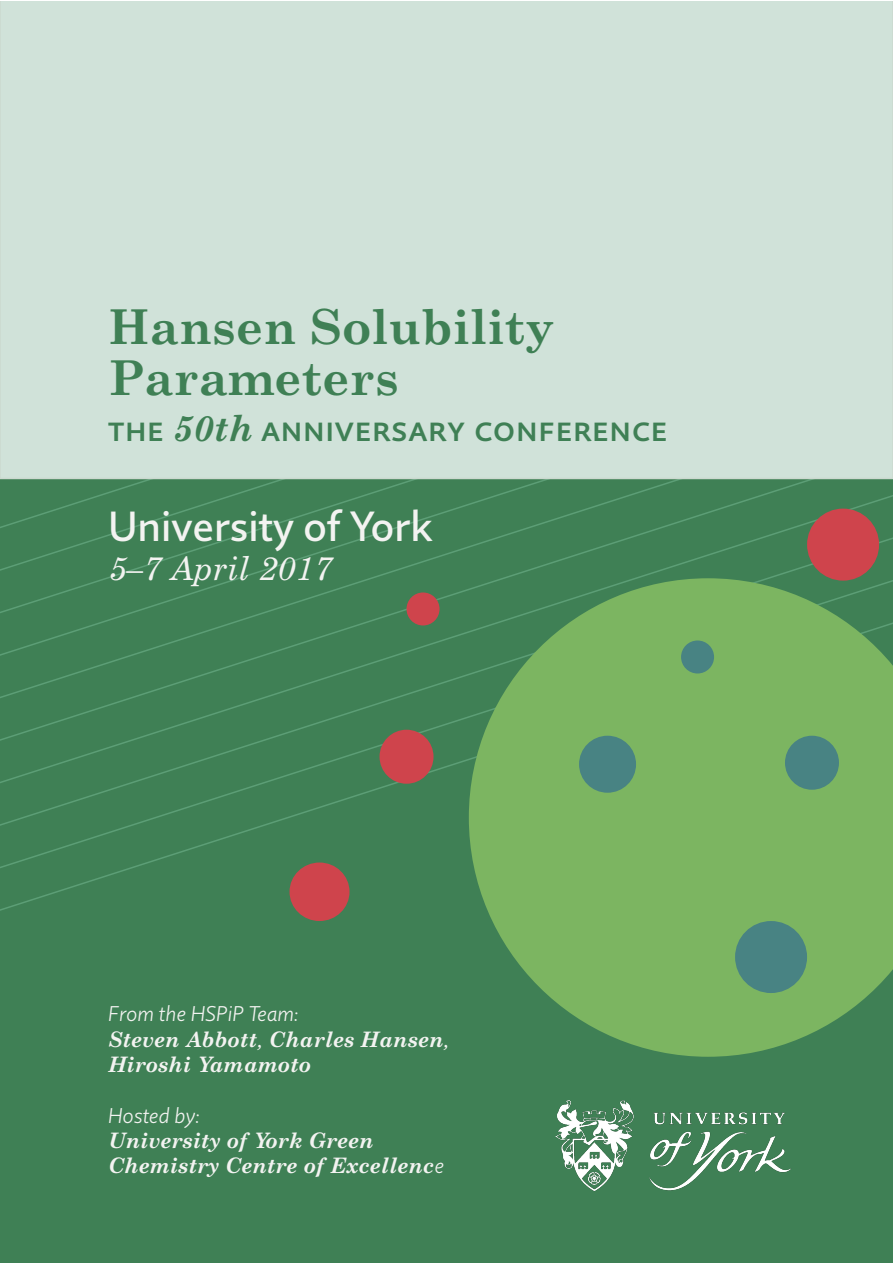
<style>
.page{position:relative;width:893px;height:1263px;background:#fff}
.page>*{position:absolute;margin:0;border:0;box-sizing:border-box;transform-origin:0 0}
.t1{font:700 48px/51px "Century Schoolbook Std";color:#3f8055}
.t2{font:500 42px "Quire Sans Pro";color:#f3f3f1}
.t3{font:500 36px "Quire Sans Pro";letter-spacing:.02em;color:#3f8055}
.t4{font:italic 33px "Century Schoolbook Std";color:#f3f3f1}
.t5{font:italic 700 21.3px/25.2px "Century Schoolbook Std";color:#f3f3f1}
.t6{font:italic 300 21.3px "Quire Sans Pro";color:#f3f3f1}
.s1{font-family:"Century Schoolbook Std";font-weight:700;font-style:italic}
.s2{font-weight:400}
.s3{font-family:"Quire Sans Pro";font-weight:300}
</style>
<div class="page">
<div style="left:0;top:478px;width:892px;height:785px;background:#3f8055"></div>
<svg style="left:0;top:544px;width:879px;height:43px"></svg>
<svg style="left:0;top:479px;width:892px;height:65px"></svg>
<div style="left:0;top:1px;width:892px;height:478px;background:#d0e2d9"></div>
<div style="left:406px;top:592px;width:34px;height:33px;background:#cf444c;border-radius:50%"></div>
<div style="left:380px;top:730px;width:54px;height:54px;background:#cf444c;border-radius:50%"></div>
<div style="left:290px;top:862px;width:60px;height:59px;background:#cf444c;border-radius:50%"></div>
<div style="left:807px;top:509px;width:72px;height:72px;background:#cf444c;border-radius:50%"></div>
<svg style="left:469px;top:578px;width:423px;height:479px;fill:#7cb561"></svg>
<div style="left:579px;top:736px;width:57px;height:57px;background:#488383;border-radius:50%"></div>
<div style="left:735px;top:921px;width:72px;height:72px;background:#488383;border-radius:50%"></div>
<div style="left:681px;top:640px;width:33px;height:33px;background:#488383;border-radius:50%"></div>
<div style="left:785px;top:736px;width:54px;height:54px;background:#488383;border-radius:50%"></div>
<img style="left:555px;top:1100px;width:236px;height:91px">
<h1 class="t1" style="left:108px;top:300px;width:448px">Hansen Solubility<br>Parameters</h1>
<h3 class="t3" style="left:108px;top:406px;width:561px">the <span class="s1">50th</span> anniversary conference</h3>
<h2 class="t2" style="left:108px;top:499px;width:326px">University of York</h2>
<h3 class="t4" style="left:108px;top:548px;width:225px">5–7 April 2017</h3>
<p class="t6" style="left:108px;top:1001px;width:192px">From the HSPiP Team:</p>
<p class="t5" style="left:108px;top:1026px;width:343px">Steven Abbott<span class="s2">,</span> Charles Hansen<span class="s2">,<br></span>Hiroshi Yamamoto</p>
<p class="t6" style="left:108px;top:1102px;width:93px">Hosted by:</p>
<p class="t5" style="left:108px;top:1127px;width:338px">University of York Green<br>Chemistry Centre of Excellenc<span class="s3">e</span></p>
</div>
